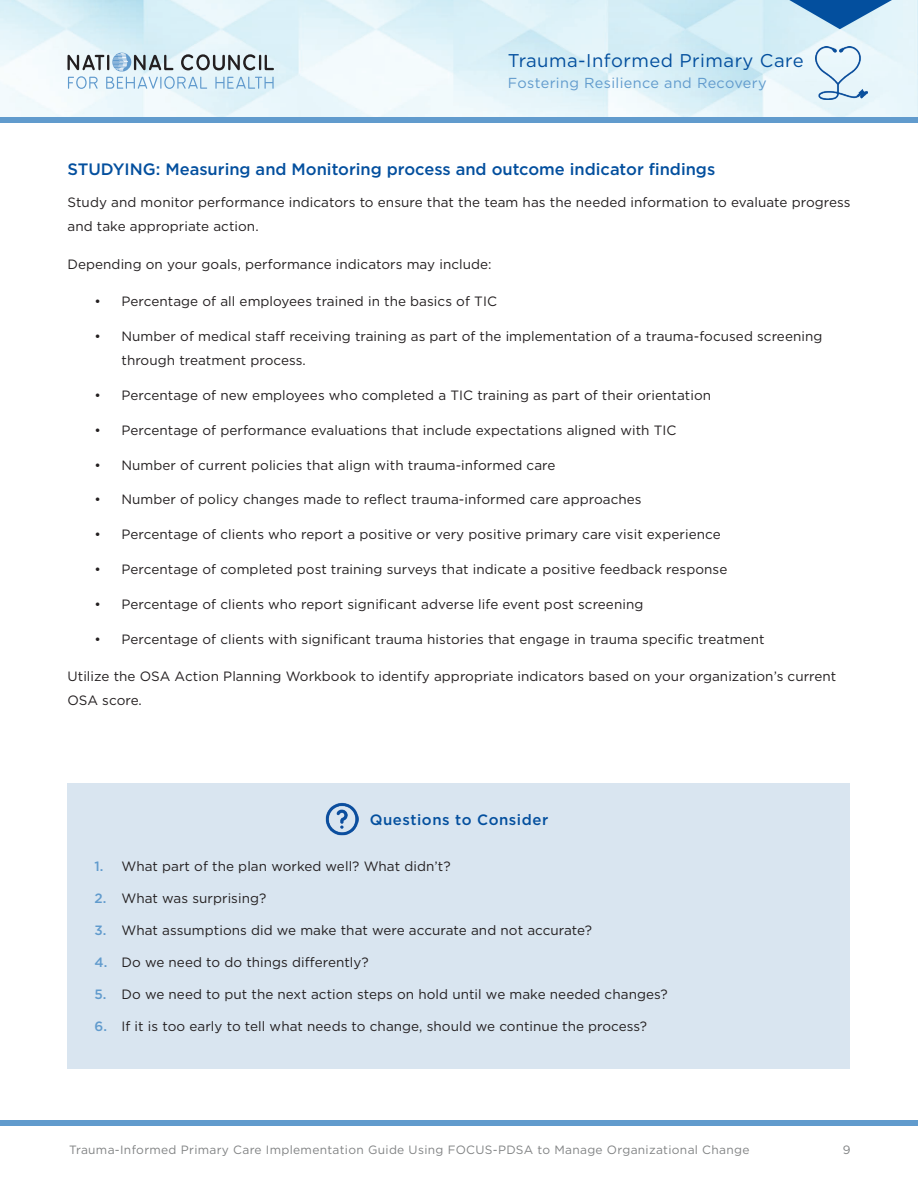
<style>
.page{position:relative;width:918px;height:1188px;background:#fff}
.page>*{position:absolute;margin:0;border:0;box-sizing:border-box;transform-origin:0 0}
.t1{font:18.45px "Gotham";letter-spacing:.025em;color:#034f9e}
.t2{font:500 16.5px "Gotham";color:#034f9e}
.t3{font:500 15px "Gotham";letter-spacing:.035em;color:#034f9e}
.t4{font:14.55px "Gotham";letter-spacing:.025em;color:#619bcd}
.t5{font:13.5px/24px "Gotham";letter-spacing:.005em;color:#231f20}
.t6{font:12px "Gotham";letter-spacing:.025em;color:#818384}
.s1{font-weight:500;color:#619bcd}
</style>
<div class="page">
<img style="left:0;top:0;width:918px;height:118px">
<div style="left:0;top:118px;width:918px;height:5px;background:#619bcd"></div>
<img style="left:816px;top:47px;width:52px;height:52px">
<svg style="left:68px;top:53px;width:206px;height:36px;background:#bdced7"></svg>
<div style="left:0;top:1120px;width:918px;height:6px;background:#619bcd"></div>
<svg style="left:763px;top:0;width:155px;height:29px;background:#92bad9"></svg>
<div style="left:68px;top:783px;width:782px;height:286px;background:#d9e5f0"></div>
<img style="left:325px;top:802px;width:34px;height:34px">
<h1 class="t1" style="left:508px;top:49px;width:297px">Trauma-Informed Primary Care</h1>
<p class="t4" style="left:508px;top:73px;width:260px">Fostering Resilience and Recovery</p>
<p class="t2" style="left:68px;top:159px;width:649px">STUDYING: Measuring and Monitoring process and outcome indicator findings</p>
<p class="t5" style="left:68px;top:190px;width:785px">Study and monitor performance indicators to ensure that the team has the needed information to evaluate progress and take appropriate action.</p>
<p class="t5" style="left:68px;top:252px;width:426px">Depending on your goals, performance indicators may include:</p>
<p class="t5" style="left:94px;top:289px;width:404px">• Percentage of all employees trained in the basics of TIC</p>
<p class="t5" style="left:122px;top:324px;width:702px;text-indent:-27px">• Number of medical staff receiving training as part of the implementation of a trauma-focused screening through treatment process.</p>
<p class="t5" style="left:94px;top:383px;width:618px">• Percentage of new employees who completed a TIC training as part of their orientation</p>
<p class="t5" style="left:94px;top:418px;width:584px">• Percentage of performance evaluations that include expectations aligned with TIC</p>
<p class="t5" style="left:94px;top:452px;width:463px">• Number of current policies that align with trauma-informed care</p>
<p class="t5" style="left:94px;top:487px;width:549px">• Number of policy changes made to reflect trauma-informed care approaches</p>
<p class="t5" style="left:94px;top:522px;width:628px">• Percentage of clients who report a positive or very positive primary care visit experience</p>
<p class="t5" style="left:94px;top:557px;width:634px">• Percentage of completed post training surveys that indicate a positive feedback response</p>
<p class="t5" style="left:94px;top:592px;width:550px">• Percentage of clients who report significant adverse life event post screening</p>
<p class="t5" style="left:94px;top:626px;width:672px">• Percentage of clients with significant trauma histories that engage in trauma specific treatment</p>
<p class="t5" style="left:68px;top:664px;width:770px">Utilize the OSA Action Planning Workbook to identify appropriate indicators based on your organization’s current<br>OSA score.</p>
<p class="t3" style="left:370px;top:810px;width:180px">Questions to Consider</p>
<p class="t5" style="left:94px;top:854px;width:358px"><span class="s1">1.</span> What part of the plan worked well? What didn’t?</p>
<p class="t5" style="left:94px;top:886px;width:173px"><span class="s1">2.</span> What was surprising?</p>
<p class="t5" style="left:94px;top:918px;width:499px"><span class="s1">3.</span> What assumptions did we make that were accurate and not accurate?</p>
<p class="t5" style="left:94px;top:950px;width:276px"><span class="s1">4.</span> Do we need to do things differently?</p>
<p class="t5" style="left:94px;top:982px;width:575px"><span class="s1">5.</span> Do we need to put the next action steps on hold until we make needed changes?</p>
<p class="t5" style="left:94px;top:1014px;width:554px"><span class="s1">6.</span> If it is too early to tell what needs to change, should we continue the process?</p>
<p class="t6" style="left:69px;top:1142px;width:682px">Trauma-Informed Primary Care Implementation Guide Using FOCUS-PDSA to Manage Organizational Change</p>
<p class="t6" style="left:843px;top:1142px;width:9px">9</p>
</div>
